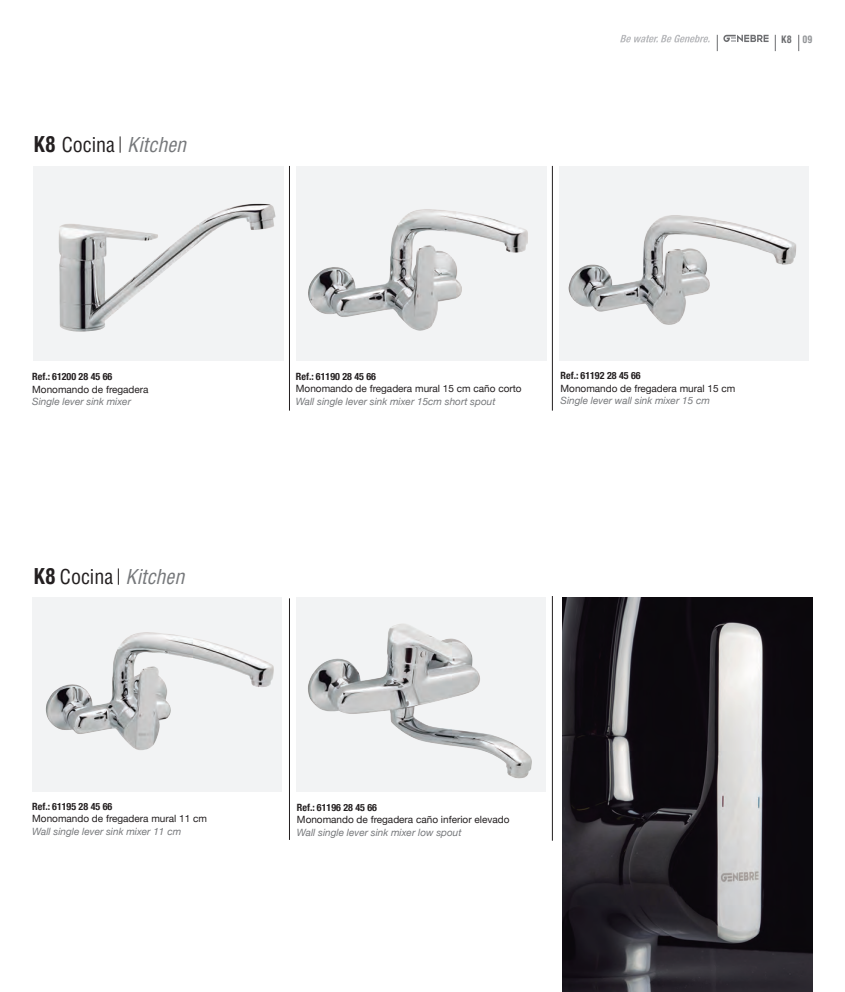
<style>
.page{position:relative;width:845px;height:992px;background:#fff}
.page>*{position:absolute;margin:0;border:0;box-sizing:border-box;transform-origin:0 0}
.t1{font:condensed 20px "Helvetica";color:#231f20}
.t2{font:italic condensed 20px "Helvetica";color:#76787b}
.t3{font:10px/12.5px "Helvetica Neue";color:#231f20}
.t4{font:italic 10px "Helvetica Neue";color:#76787b}
.t5{font:700 condensed 10px "Helvetica Neue";color:#231f20}
.t6{font:700 condensed 10px "Helvetica";color:#6c6d70}
.t7{font:700 condensed 10px "Helvetica";color:#939598}
.s1{font-weight:700;font-size:21.25px}
.s2{font-style:italic;color:#76787b}
</style>
<div class="page">
<svg style="left:723px;top:35px;width:45px;height:7px"></svg>
<svg style="left:620px;top:35px;width:97px;height:16px"></svg>
<svg style="left:774px;top:35px;width:1px;height:16px"></svg>
<svg style="left:798px;top:35px;width:1px;height:16px"></svg>
<svg style="left:296px;top:166px;width:250px;height:195px;fill:#f2f3f4"></svg>
<svg style="left:33px;top:166px;width:251px;height:195px;fill:#f2f3f4"></svg>
<div style="left:558px;top:166px;width:250px;height:195px;background:#f2f3f4"></div>
<hr style="left:552px;top:166px;width:1px;height:244px;background:#231f20">
<hr style="left:552px;top:596px;width:1px;height:244px;background:#231f20">
<hr style="left:289px;top:166px;width:1px;height:244px;background:#231f20">
<div style="left:32px;top:597px;width:249px;height:195px;background:#f2f3f4"></div>
<svg style="left:296px;top:597px;width:249px;height:195px;fill:#f2f3f4"></svg>
<hr style="left:289px;top:598px;width:1px;height:242px;background:#231f20">
<svg style="left:120px;top:136px;width:1px;height:17px"></svg>
<svg style="left:118px;top:568px;width:1px;height:17px"></svg>
<img style="left:208px;top:204px;width:48px;height:13px">
<img style="left:395px;top:209px;width:30px;height:19px">
<img style="left:568px;top:215px;width:228px;height:110px">
<img style="left:46px;top:632px;width:228px;height:118px">
<img style="left:370px;top:623px;width:32px;height:56px">
<img style="left:562px;top:597px;width:250px;height:395px">
<p class="t1" style="left:33px;top:132px;width:83px"><span class="s1">K8</span> Cocina</p>
<p class="t2" style="left:127px;top:132px;width:60px">Kitchen</p>
<p class="t5" style="left:32px;top:368px;width:81px">Ref.: 61200 28 45 66</p>
<p class="t3" style="left:32px;top:383px;width:118px">Monomando de fregadera</p>
<p class="t4" style="left:32px;top:394px;width:100px">Single lever sink mixer</p>
<p class="t1" style="left:33px;top:564px;width:81px"><span class="s1">K8</span> Cocina</p>
<p class="t2" style="left:125px;top:564px;width:60px">Kitchen</p>
<p class="t5" style="left:32px;top:798px;width:81px">Ref.: 61195 28 45 66</p>
<p class="t3" style="left:32px;top:813px;width:176px">Monomando de fregadera mural 11 cm</p>
<p class="t4" style="left:32px;top:824px;width:150px">Wall single lever sink mixer 11 cm</p>
<p class="t6" style="left:781px;top:33px;width:12px">K8</p>
<p class="t7" style="left:802px;top:33px;width:11px">09</p>
<p class="t5" style="left:296px;top:368px;width:81px">Ref.: 61190 28 45 66</p>
<p class="t3" style="left:296px;top:383px;width:227px">Monomando de fregadera mural 15 cm caño corto<br><span class="s2">Wall single lever sink mixer 15cm short spout</span></p>
<p class="t5" style="left:560px;top:367px;width:81px">Ref.: 61192 28 45 66</p>
<p class="t3" style="left:560px;top:382px;width:176px">Monomando de fregadera mural 15 cm</p>
<p class="t4" style="left:560px;top:393px;width:151px">Single lever wall sink mixer 15 cm</p>
<p class="t5" style="left:297px;top:799px;width:81px">Ref.: 61196 28 45 66</p>
<p class="t3" style="left:297px;top:814px;width:214px">Monomando de fregadera caño inferior elevado</p>
<p class="t4" style="left:297px;top:825px;width:166px">Wall single lever sink mixer low spout</p>
</div>
